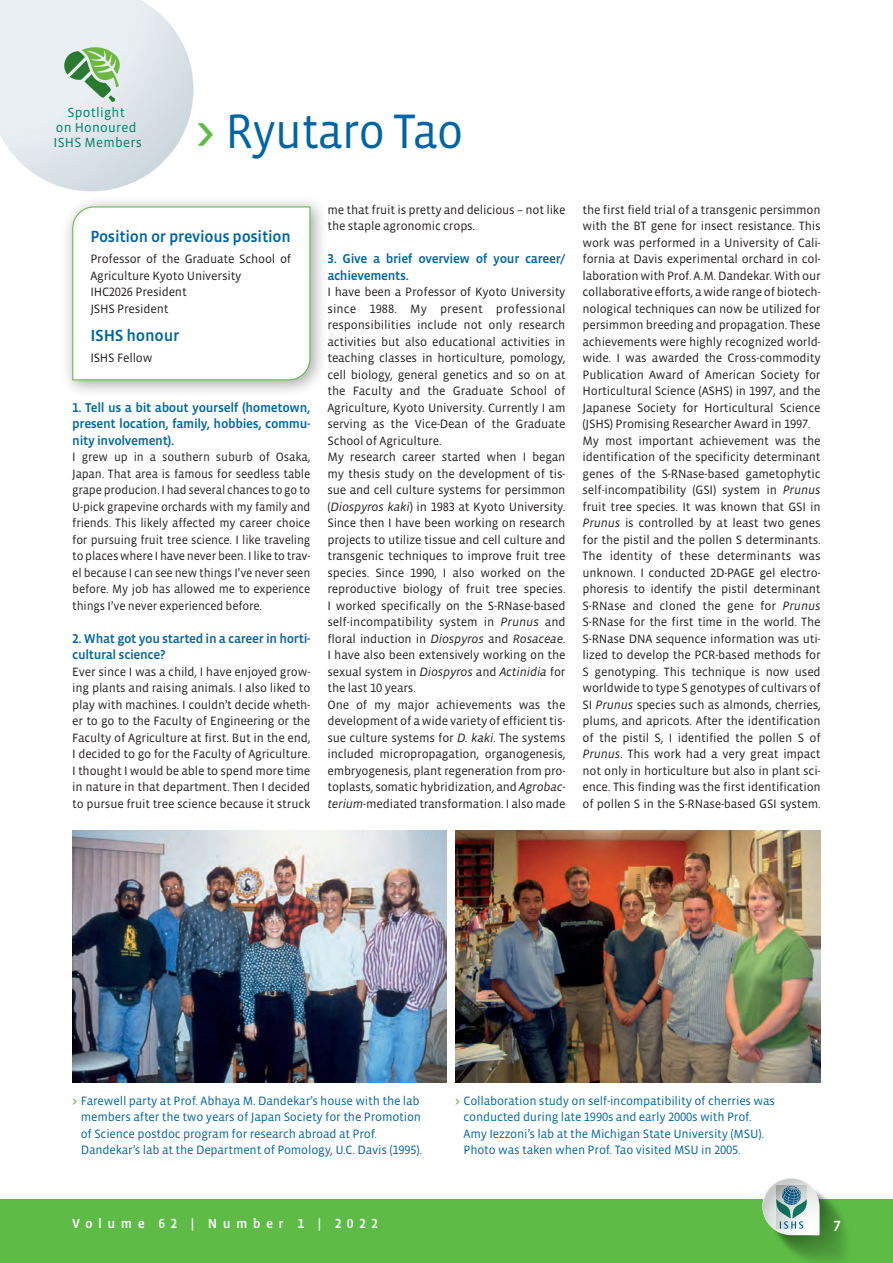
<style>
.page{position:relative;width:893px;height:1263px;background:#fff}
.page>*{position:absolute;margin:0;border:0;box-sizing:border-box;transform-origin:0 0}
.t1{font:49.5px "Vista Sans OT";letter-spacing:-.025em;color:#0065a4;scale:.95 1}
.t2{font:500 16.5px "Vista Sans OT";letter-spacing:-.015em;color:#0065a4}
.t3{font:500 15px "Vista Sans OT";color:#fff}
.t4{font:13.5px/15px "Vista Sans OT";letter-spacing:.015em;color:#008066;text-align:center}
.t5{font:500 13.5px "Vista Sans OT";letter-spacing:.4em;color:#fff}
.t6{font:500 13.2px/16.5px "Vista Sans OT";letter-spacing:-.025em;color:#0065a4}
.t7{font:12.3px/16.5px "Vista Sans OT";letter-spacing:-.015em;color:#231f20}
.t8{font:12.3px/16.5px "Vista Sans OT";letter-spacing:-.015em;color:#0065a4}
.s1{font-weight:500;color:#5dbb46}
.s2{font-style:italic}
</style>
<div class="page">
<div style="left:0;top:1199px;width:893px;height:64px;background:#5dbb46"></div>
<svg style="left:762px;top:1178px;width:84px;height:84px"></svg>
<svg style="left:0;top:0;width:193px;height:191px;background:#dfe8e8"></svg>
<div style="left:61px;top:195px;width:267px;height:203px;background:#231f20;opacity:.4"></div>
<svg style="left:72px;top:206px;width:239px;height:175px"></svg>
<img style="left:72px;top:831px;width:374px;height:251px">
<img style="left:455px;top:830px;width:366px;height:252px">
<p class="t4" style="left:54px;top:105px;width:90px">Spotlight<br>on Honoured<br>ISHS Members</p>
<h1 class="t1" style="left:196px;top:106px;width:283px"><span class="s1">&gt;</span> Ryutaro Tao</h1>
<h2 class="t2" style="left:90px;top:228px;width:202px">Position or previous position</h2>
<p class="t7" style="left:90px;top:251px;width:202px">Professor of the Graduate School of<br>Agriculture Kyoto University<br>IHC2026 President<br>JSHS President</p>
<h2 class="t2" style="left:90px;top:327px;width:91px">ISHS honour</h2>
<p class="t7" style="left:90px;top:350px;width:64px">ISHS Fellow</p>
<p class="t6" style="left:72px;top:399px;width:240px;text-align:justify">1. Tell us a bit about yourself (hometown, present location, family, hobbies, commu&shy;nity involvement).</p>
<p class="t7" style="left:72px;top:449px;width:240px;text-align:justify">I grew up in a southern suburb of Osaka, Japan. That area is famous for seedless table grape producion. I had several chances to go to U-pick grapevine orchards with my family and friends. This likely affected my career choice for pursuing fruit tree science. I like traveling to places where I have never been. I like to trav&shy;el because I can see new things I’ve never seen before. My job has allowed me to experience things I’ve never experienced before.</p>
<p class="t6" style="left:72px;top:630px;width:240px">2. What got you started in a career in horti&shy;cultural science?</p>
<p class="t7" style="left:72px;top:664px;width:240px;text-align:justify">Ever since I was a child, I have enjoyed grow&shy;ing plants and raising animals. I also liked to play with machines. I couldn’t decide wheth&shy;er to go to the Faculty of Engineering or the Faculty of Agriculture at first. But in the end, I decided to go for the Faculty of Agriculture.<br>I thought I would be able to spend more time in nature in that department. Then I decided to pursue fruit tree science because it struck</p>
<p class="t7" style="left:327px;top:202px;width:240px">me that fruit is pretty and delicious – not like the staple agronomic crops.</p>
<p class="t6" style="left:327px;top:251px;width:240px">3. Give a brief overview of your career/ achievements.</p>
<p class="t7" style="left:327px;top:284px;width:240px">I have been a Professor of Kyoto University since 1988. My present professional responsibilities include not only research activities but also educational activities in teaching classes in horticulture, pomology, cell biology, general genetics and so on at the Faculty and the Graduate School of Agriculture, Kyoto University. Currently I am serving as the Vice-Dean of the Graduate School of Agriculture.<br>My research career started when I began my thesis study on the development of tis&shy;sue and cell culture systems for persimmon (<span class="s2">Diospyros kaki</span>) in 1983 at Kyoto University.<br>Since then I have been working on research projects to utilize tissue and cell culture and transgenic techniques to improve fruit tree species. Since 1990, I also worked on the reproductive biology of fruit tree species.<br>I worked specifically on the S-RNase-based self-incompatibility system in <span class="s2">Prunus</span> and floral induction in <span class="s2">Diospyros</span> and <span class="s2">Rosaceae</span>.<br>I have also been extensively working on the sexual system in <span class="s2">Diospyros</span> and <span class="s2">Actinidia</span> for the last 10 years.<br>One of my major achievements was the development of a wide variety of efficient tis&shy;sue culture systems for <span class="s2">D. kaki.</span> The systems included micropropagation, organogenesis, embryogenesis, plant regeneration from pro&shy;toplasts, somatic hybridization, and <span class="s2">Agrobac&shy;terium</span>-mediated transformation. I also made</p>
<p class="t7" style="left:583px;top:202px;width:240px">the first field trial of a transgenic persimmon with the BT gene for insect resistance. This work was performed in a University of Cali&shy;fornia at Davis experimental orchard in col&shy;laboration with Prof. A.M. Dandekar. With our collaborative efforts, a wide range of biotech&shy;nological techniques can now be utilized for persimmon breeding and propagation. These achievements were highly recognized world&shy;wide. I was awarded the Cross-commodity Publication Award of American Society for Horticultural Science (ASHS) in 1997, and the Japanese Society for Horticultural Science (JSHS) Promising Researcher Award in 1997.<br>My most important achievement was the identification of the specificity determinant genes of the S-RNase-based gametophytic self-incompatibility (GSI) system in <span class="s2">Prunus </span>fruit tree species. It was known that GSI in <span class="s2">Prunus</span> is controlled by at least two genes for the pistil and the pollen S determinants.<br>The identity of these determinants was unknown. I conducted 2D-PAGE gel electro&shy;phoresis to identify the pistil determinant S-RNase and cloned the gene for <span class="s2">Prunus </span>S-RNase for the first time in the world. The S-RNase DNA sequence information was uti&shy;lized to develop the PCR-based methods for S genotyping. This technique is now used worldwide to type S genotypes of cultivars of SI <span class="s2">Prunus</span> species such as almonds, cherries, plums, and apricots. After the identification of the pistil S, I identified the pollen S of <span class="s2">Prunus</span>. This work had a very great impact not only in horticulture but also in plant sci&shy;ence. This finding was the first identification of pollen S in the S-RNase-based GSI system.</p>
<p class="t8" style="left:81px;top:1093px;width:343px;text-indent:-9px"><span class="s1">&gt;</span> Farewell party at Prof. Abhaya M. Dandekar’s house with the lab members after the two years of Japan Society for the Promotion of Science postdoc program for research abroad at Prof.<br>Dandekar’s lab at the Department of Pomology, U.C. Davis (1995).</p>
<p class="t8" style="left:463px;top:1093px;width:313px;text-indent:-9px"><span class="s1">&gt;</span> Collaboration study on self-incompatibility of cherries was conducted during late 1990s and early 2000s with Prof.<br>Amy Iezzoni’s lab at the Michigan State University (MSU).<br>Photo was taken when Prof. Tao visited MSU in 2005.</p>
<p class="t5" style="left:72px;top:1216px;width:307px">Volume 62 | Number 1 | 2022</p>
<p class="t3" style="left:833px;top:1216px;width:9px">7</p>
</div>
